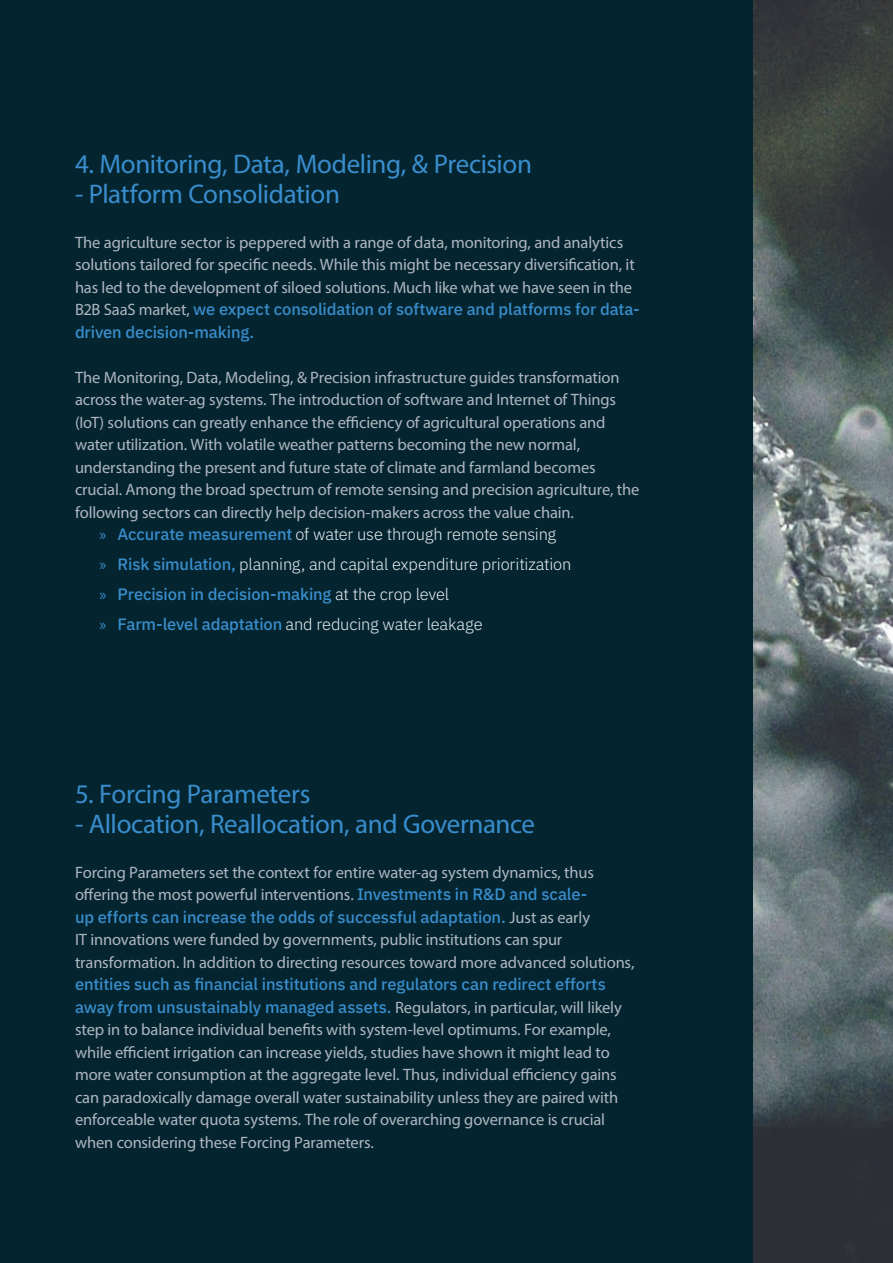
<style>
.page{position:relative;width:893px;height:1263px;background:#fff}
.page>*{position:absolute;margin:0;border:0;box-sizing:border-box;transform-origin:0 0}
.t1{font:27px "Myriad Pro";letter-spacing:-.015em;color:#398dcc}
.t2{font:16.5px/22.5px "Myriad Pro";letter-spacing:-.01em;color:#aeb6c0}
.t3{font:500 16.5px/22.5px "IBM Plex Sans";letter-spacing:-.005em;color:#398dcc}
.t4{font:300 16.5px/30px "IBM Plex Sans";letter-spacing:-.01em;color:#eaeff4}
.s1{font-family:"Myriad Pro";font-weight:400;color:#aeb6c0}
.s2{font-family:"Myriad Pro";font-weight:400;color:#398dcc}
.s3{font-weight:500;color:#398dcc}
.s4{font-family:"IBM Plex Sans";font-weight:500;color:#398dcc}
</style>
<div class="page">
<img style="left:753px;top:0;width:140px;height:1263px">
<div style="left:0;top:0;width:753px;height:1263px;background:#04252f"></div>
<h1 class="t1" style="left:75px;top:147px;width:459px">4. Monitoring, Data, Modeling, &amp; Precision</h1>
<h1 class="t1" style="left:75px;top:177px;width:266px">- Platform Consolidation</h1>
<p class="t2" style="left:75px;top:230px;width:561px">The agriculture sector is peppered with a range of data, monitoring, and analytics solutions tailored for specific needs. While this might be necessary diversification, it has led to the development of siloed solutions. Much like what we have seen in the</p>
<p class="t3" style="left:75px;top:297px;width:566px"><span class="s1">B2B SaaS market,</span> we expect consolidation of software and platforms for data&shy;driven decision-making.</p>
<p class="t2" style="left:75px;top:365px;width:566px">The Monitoring, Data, Modeling, &amp; Precision infrastructure guides transformation across the water-ag systems. The introduction of software and Internet of Things (IoT) solutions can greatly enhance the efficiency of agricultural operations and water utilization. With volatile weather patterns becoming the new normal, understanding the present and future state of climate and farmland becomes crucial. Among the broad spectrum of remote sensing and precision agriculture, the following sectors can directly help decision-makers across the value chain.</p>
<p class="t4" style="left:100px;top:518px;width:473px"><span class="s2">»</span> <span class="s3">Accurate measurement</span> of water use through remote sensing<br><span class="s2">»</span> <span class="s3">Risk simulation,</span> planning, and capital expenditure prioritization <span class="s2">»</span> <span class="s3">Precision in decision-making</span> at the crop level<br><span class="s2">»</span> <span class="s3">Farm-level adaptation</span> and reducing water leakage</p>
<h1 class="t1" style="left:75px;top:777px;width:237px">5. Forcing Parameters</h1>
<h1 class="t1" style="left:75px;top:807px;width:462px">- Allocation, Reallocation, and Governance</h1>
<p class="t2" style="left:75px;top:860px;width:520px">Forcing Parameters set the context for entire water-ag system dynamics, thus offering the most powerful interventions. <span class="s4">Investments in R&amp;D and scale-</span></p>
<p class="t3" style="left:75px;top:904px;width:517px">up efforts can increase the odds of successful adaptation. <span class="s1">Just as early</span></p>
<p class="t2" style="left:75px;top:928px;width:561px">IT innovations were funded by governments, public institutions can spur transformation. In addition to directing resources toward more advanced solutions,</p>
<p class="t3" style="left:75px;top:972px;width:548px">entities such as financial institutions and regulators can redirect efforts away from unsustainably managed assets. <span class="s1">Regulators, in particular, will likely</span></p>
<p class="t2" style="left:75px;top:1018px;width:545px">step in to balance individual benefits with system-level optimums. For example, while efficient irrigation can increase yields, studies have shown it might lead to more water consumption at the aggregate level. Thus, individual efficiency gains can paradoxically damage overall water sustainability unless they are paired with enforceable water quota systems. The role of overarching governance is crucial when considering these Forcing Parameters.</p>
</div>
